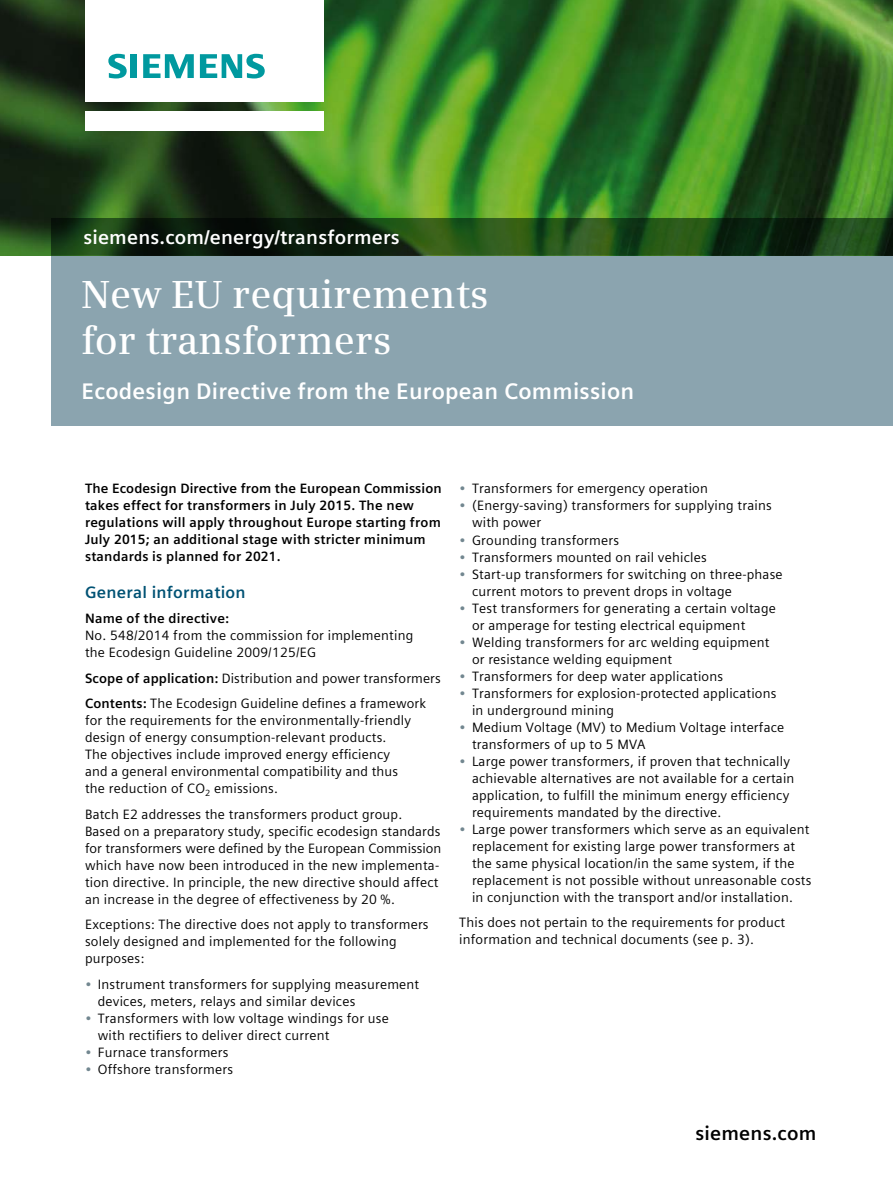
<style>
.page{position:relative;width:893px;height:1191px;background:#fff}
.page>*{position:absolute;margin:0;border:0;box-sizing:border-box;transform-origin:0 0}
.t1{font:600 39px/46.8px "Siemens Serif";color:#fff}
.t2{font:700 22.5px "Siemens Sans Global";letter-spacing:.01em;color:#fff}
.t3{font:700 19.5px "Siemens Sans Global";letter-spacing:.01em;color:#fff}
.t4{font:700 19.5px "Siemens Sans Global";letter-spacing:.01em;color:#000}
.t5{font:700 16.5px "Siemens Sans Global";letter-spacing:.015em;color:#005274}
.t6{font:13.5px/17px "Siemens Sans Global";letter-spacing:.015em;color:#000}
.t7{font:700 13.5px/17px "Siemens Sans Global";letter-spacing:.015em;color:#000}
.s1{font-weight:700}
.s2{color:#728790}
</style>
<div class="page">
<img style="left:0;top:0;width:893px;height:255px">
<div style="left:85px;top:111px;width:238px;height:19px;background:#fff"></div>
<div style="left:85px;top:0;width:238px;height:102px;background:#fff"></div>
<svg style="left:108px;top:54px;width:19px;height:24px"></svg>
<div style="left:130px;top:54px;width:7px;height:24px;background:#00999f"></div>
<svg style="left:143px;top:54px;width:51px;height:24px"></svg>
<svg style="left:200px;top:54px;width:65px;height:24px"></svg>
<svg style="left:51px;top:218px;width:842px;height:37px;background:#183813"></svg>
<div style="left:51px;top:255px;width:842px;height:170px;background:#8ba4af"></div>
<h3 class="t3" style="left:83px;top:222px;width:318px">siemens.com/energy/transformers</h3>
<h1 class="t1" style="left:82px;top:270px;width:408px">New EU requirements for transformers</h1>
<h2 class="t2" style="left:82px;top:374px;width:554px">Ecodesign Directive from the European Commission</h2>
<p class="t7" style="left:85px;top:480px;width:358px">The Ecodesign Directive from the European Commission takes effect for transformers in July 2015. The new regulations will apply throughout Europe starting from July 2015; an additional stage with stricter minimum standards is planned for 2021.</p>
<p class="t5" style="left:85px;top:579px;width:162px">General information</p>
<p class="t7" style="left:85px;top:610px;width:146px">Name of the directive:</p>
<p class="t6" style="left:85px;top:627px;width:330px">No. 548/2014 from the commission for implementing the Ecodesign Guideline 2009/125/EG</p>
<p class="t6" style="left:85px;top:665px;width:357px;line-height:25.5px"><span class="s1">Scope of application:</span> Distribution and power transformers<br><span class="s1">Contents:</span> The Ecodesign Guideline defines a framework</p>
<p class="t6" style="left:85px;top:712px;width:327px">for the requirements for the environmentally-friendly design of energy consumption-relevant products.<br>The objectives include improved energy efficiency and a general environmental compatibility and thus the reduction of CO<sub>2</sub> emissions.</p>
<p class="t6" style="left:85px;top:805px;width:358px">Batch E2 addresses the transformers product group.<br>Based on a preparatory study, specific ecodesign standards for transformers were defined by the European Commission which have now been introduced in the new implementa&shy;tion directive. In principle, the new directive should affect an increase in the degree of effectiveness by 20 %.</p>
<p class="t6" style="left:85px;top:916px;width:345px">Exceptions: The directive does not apply to transformers solely designed and implemented for the following purposes:</p>
<p class="t6" style="left:98px;top:976px;width:323px;text-indent:-13px"><span class="s2">•</span> Instrument transformers for supplying measurement devices, meters, relays and similar devices</p>
<p class="t6" style="left:98px;top:1010px;width:293px;text-indent:-13px"><span class="s2">•</span> Transformers with low voltage windings for use with rectifiers to deliver direct current</p>
<p class="t6" style="left:85px;top:1044px;width:145px"><span class="s2">•</span> Furnace transformers</p>
<p class="t6" style="left:85px;top:1061px;width:150px"><span class="s2">•</span> Offshore transformers</p>
<p class="t6" style="left:459px;top:480px;width:250px"><span class="s2">•</span> Transformers for emergency operation</p>
<p class="t6" style="left:472px;top:497px;width:301px;text-indent:-13px"><span class="s2">•</span> (Energy-saving) transformers for supplying trains with power</p>
<p class="t6" style="left:459px;top:531px;width:161px"><span class="s2">•</span> Grounding transformers</p>
<p class="t6" style="left:459px;top:548px;width:249px"><span class="s2">•</span> Transformers mounted on rail vehicles</p>
<p class="t6" style="left:472px;top:565px;width:312px;text-indent:-13px"><span class="s2">•</span> Start-up transformers for switching on three-phase current motors to prevent drops in voltage</p>
<p class="t6" style="left:472px;top:599px;width:305px;text-indent:-13px"><span class="s2">•</span> Test transformers for generating a certain voltage or amperage for testing electrical equipment</p>
<p class="t6" style="left:472px;top:633px;width:299px;text-indent:-13px"><span class="s2">•</span> Welding transformers for arc welding equipment or resistance welding equipment</p>
<p class="t6" style="left:459px;top:667px;width:265px"><span class="s2">•</span> Transformers for deep water applications</p>
<p class="t6" style="left:472px;top:684px;width:306px;text-indent:-13px"><span class="s2">•</span> Transformers for explosion-protected applications in underground mining</p>
<p class="t6" style="left:472px;top:718px;width:314px;text-indent:-13px"><span class="s2">•</span> Medium Voltage (MV) to Medium Voltage interface transformers of up to 5 MVA</p>
<p class="t6" style="left:472px;top:752px;width:324px;text-indent:-13px"><span class="s2">•</span> Large power transformers, if proven that technically achievable alternatives are not available for a certain application, to fulfill the minimum energy efficiency requirements mandated by the directive.</p>
<p class="t6" style="left:472px;top:820px;width:341px;text-indent:-13px"><span class="s2">•</span> Large power transformers which serve as an equivalent replacement for existing large power transformers at the same physical location/in the same system, if the replacement is not possible without unreasonable costs in conjunction with the transport and/or installation.</p>
<p class="t6" style="left:459px;top:914px;width:328px">This does not pertain to the requirements for product information and technical documents (see p. 3).</p>
<h3 class="t4" style="left:695px;top:1118px;width:122px">siemens.com</h3>
</div>
